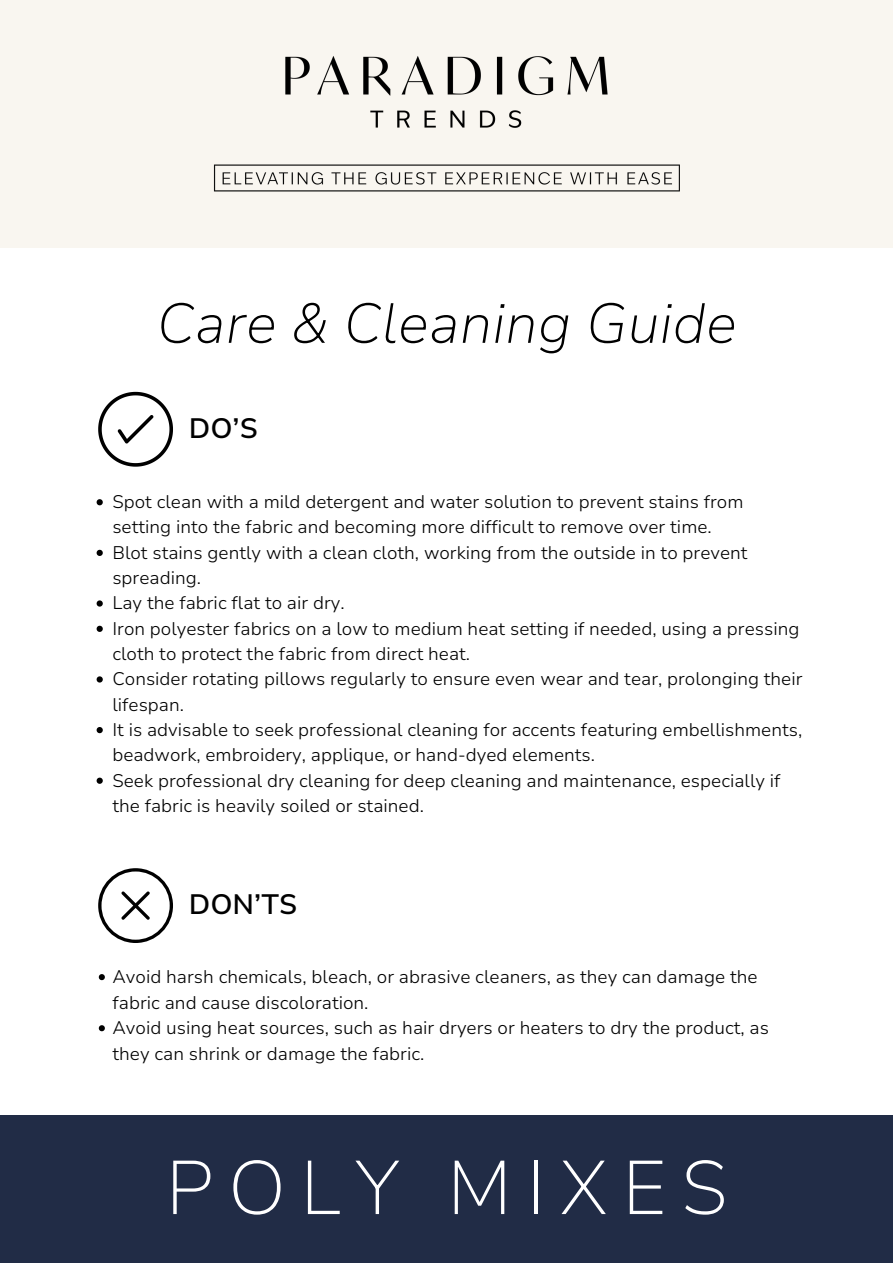
<style>
.page{position:relative;width:893px;height:1263px;background:#fff}
.page>*{position:absolute;margin:0;border:0;box-sizing:border-box;transform-origin:0 0}
.t1{font:200 75.75px "Nunito Sans 10 pt";letter-spacing:.18em;color:#fff}
.t2{font:italic 200 56.18px "Nunito Sans 10 pt";color:#000}
.t3{font:600 27.97px "Nunito Sans 10 pt";color:#000}
.t4{font:300 18.23px/25.3px "Nunito Sans 10 pt";color:#000}
</style>
<div class="page">
<div style="left:0;top:0;width:893px;height:247px;background:#f9f6f0"></div>
<img style="left:285px;top:56px;width:323px;height:72px">
<img style="left:213px;top:164px;width:466px;height:28px">
<div style="left:0;top:1115px;width:893px;height:148px;background:#212c46"></div>
<svg style="left:97px;top:499px;width:6px;height:6px"></svg>
<svg style="left:97px;top:550px;width:6px;height:6px"></svg>
<svg style="left:97px;top:600px;width:6px;height:7px"></svg>
<svg style="left:97px;top:626px;width:6px;height:6px"></svg>
<svg style="left:97px;top:676px;width:6px;height:6px"></svg>
<svg style="left:97px;top:727px;width:6px;height:6px"></svg>
<svg style="left:97px;top:778px;width:6px;height:6px"></svg>
<svg style="left:99px;top:974px;width:6px;height:6px"></svg>
<svg style="left:99px;top:1025px;width:6px;height:6px"></svg>
<svg style="left:98px;top:868px;width:75px;height:75px"></svg>
<svg style="left:98px;top:392px;width:75px;height:75px"></svg>
<h2 class="t2" style="left:156px;top:286px;width:582px">Care &amp; Cleaning Guide</h2>
<h3 class="t3" style="left:189px;top:410px;width:70px">DO’S</h3>
<p class="t4" style="left:112px;top:489px;width:691px">Spot clean with a mild detergent and water solution to prevent stains from setting into the fabric and becoming more difficult to remove over time.<br>Blot stains gently with a clean cloth, working from the outside in to prevent spreading.<br>Lay the fabric flat to air dry.<br>Iron polyester fabrics on a low to medium heat setting if needed, using a pressing cloth to protect the fabric from direct heat.<br>Consider rotating pillows regularly to ensure even wear and tear, prolonging their lifespan.<br>It is advisable to seek professional cleaning for accents featuring embellishments, beadwork, embroidery, applique, or hand-dyed elements.<br>Seek professional dry cleaning for deep cleaning and maintenance, especially if the fabric is heavily soiled or stained.</p>
<h3 class="t3" style="left:189px;top:886px;width:110px">DON’TS</h3>
<p class="t4" style="left:112px;top:964px;width:658px;line-height:25.6px">Avoid harsh chemicals, bleach, or abrasive cleaners, as they can damage the fabric and cause discoloration.<br>Avoid using heat sources, such as hair dryers or heaters to dry the product, as they can shrink or damage the fabric.</p>
<h1 class="t1" style="left:165px;top:1137px;width:564px">POLY MIXES</h1>
</div>
